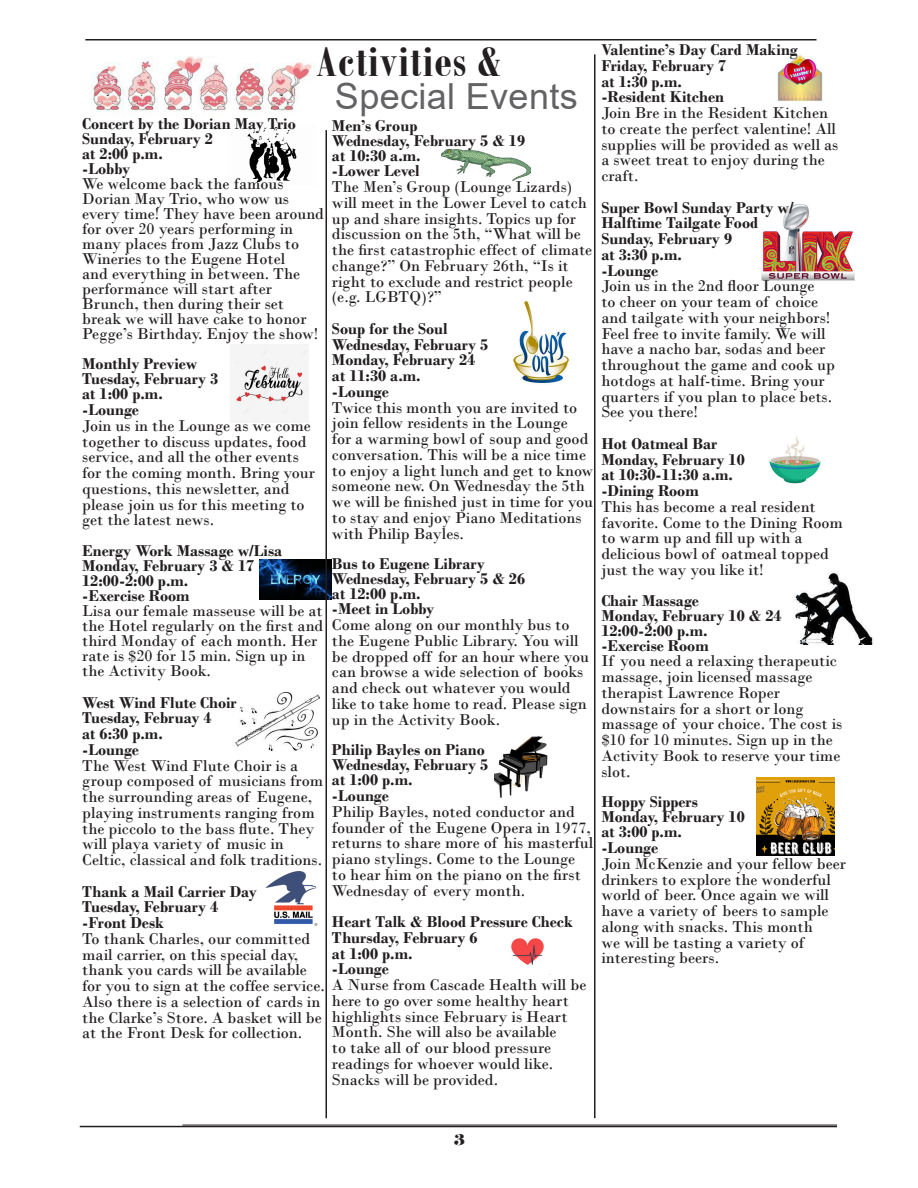
<style>
.page{position:relative;width:918px;height:1188px;background:#fff}
.page>*{position:absolute;margin:0;border:0;box-sizing:border-box;transform-origin:0 0}
.t1{font:700 45px "Bodoni MT Condensed";letter-spacing:.025em;color:#231f20}
.t2{font:36px "Arial";letter-spacing:.01em;color:#636366}
.t3{font:16.5px/15.8px "Bodoni";color:#231f20}
.t4{font:700 16.5px/15.3px "Bodoni";color:#231f20}
.t5{font:15px "Elephant";color:#231f20}
</style>
<div class="page">
<img style="left:795px;top:572px;width:79px;height:73px">
<img style="left:442px;top:150px;width:88px;height:30px">
<img style="left:90px;top:56px;width:226px;height:60px">
<img style="left:247px;top:127px;width:50px;height:56px">
<img style="left:235px;top:349px;width:74px;height:74px">
<img style="left:235px;top:692px;width:85px;height:60px">
<img style="left:511px;top:938px;width:40px;height:37px">
<img style="left:762px;top:205px;width:92px;height:76px">
<img style="left:769px;top:436px;width:52px;height:48px">
<img style="left:756px;top:778px;width:78px;height:78px">
<img style="left:259px;top:559px;width:72px;height:41px">
<img style="left:265px;top:871px;width:53px;height:55px">
<img style="left:777px;top:55px;width:46px;height:46px">
<img style="left:513px;top:301px;width:57px;height:83px">
<img style="left:494px;top:736px;width:54px;height:62px">
<hr style="left:182px;top:1125px;width:655px;height:1px;background:#231f20">
<hr style="left:80px;top:1126px;width:757px;height:1px;background:#231f20">
<hr style="left:85px;top:39px;width:732px;height:1px;background:#231f20">
<hr style="left:594px;top:54px;width:2px;height:1064px;background:#231f20">
<hr style="left:326px;top:130px;width:1px;height:988px;background:#231f20">
<p class="t4" style="left:601px;top:42px;width:198px">Valentine’s Day Card Making</p>
<p class="t4" style="left:601px;top:58px;width:126px">Friday, February 7</p>
<p class="t4" style="left:601px;top:73px;width:82px">at 1:30 p.m.</p>
<p class="t4" style="left:601px;top:89px;width:124px">-Resident Kitchen</p>
<p class="t3" style="left:601px;top:105px;width:239px">Join Bre in the Resident Kitchen to create the perfect valentine! All supplies will be provided as well as a sweet treat to enjoy during the craft.</p>
<p class="t4" style="left:601px;top:199px;width:194px;line-height:15.8px">Super Bowl Sunday Party w/<br>Halftime Tailgate Food</p>
<p class="t4" style="left:601px;top:231px;width:132px">Sunday, February 9</p>
<p class="t4" style="left:601px;top:247px;width:82px">at 3:30 p.m.</p>
<p class="t4" style="left:601px;top:262px;width:58px">-Lounge</p>
<p class="t3" style="left:601px;top:278px;width:235px">Join us in the 2nd floor Lounge<br>to cheer on your team of choice and tailgate with your neighbors!<br>Feel free to invite family. We will have a nacho bar, sodas and beer throughout the game and cook up hotdogs at half-time. Bring your quarters if you plan to place bets.<br>See you there!</p>
<p class="t4" style="left:601px;top:436px;width:118px">Hot Oatmeal Bar</p>
<p class="t4" style="left:601px;top:451px;width:145px">Monday, February 10</p>
<p class="t4" style="left:601px;top:467px;width:133px">at 10:30-11:30 a.m.</p>
<p class="t4" style="left:601px;top:483px;width:99px">-Dining Room</p>
<p class="t3" style="left:601px;top:499px;width:243px">This has become a real resident favorite. Come to the Dining Room to warm up and fill up with a delicious bowl of oatmeal topped just the way you like it!</p>
<p class="t4" style="left:601px;top:592px;width:99px">Chair Massage</p>
<p class="t4" style="left:601px;top:607px;width:182px">Monday, February 10 &amp; 24</p>
<p class="t4" style="left:601px;top:622px;width:108px">12:00-2:00 p.m.</p>
<p class="t4" style="left:601px;top:637px;width:109px">-Exercise Room</p>
<p class="t3" style="left:601px;top:653px;width:243px">If you need a relaxing therapeutic massage, join licensed massage therapist Lawrence Roper downstairs for a short or long massage of your choice. The cost is $10 for 10 minutes. Sign up in the<br>Activity Book to reserve your time slot.</p>
<p class="t4" style="left:601px;top:794px;width:98px">Hoppy Sippers</p>
<p class="t4" style="left:601px;top:809px;width:145px">Monday, February 10</p>
<p class="t4" style="left:601px;top:824px;width:82px">at 3:00 p.m.</p>
<p class="t4" style="left:601px;top:840px;width:58px">-Lounge</p>
<p class="t3" style="left:601px;top:856px;width:246px">Join McKenzie and your fellow beer drinkers to explore the wonderful world of beer. Once again we will have a variety of beers to sample along with snacks. This month<br>we will be tasting a variety of interesting beers.</p>
<p class="t1" style="left:316px;top:35px;width:185px">Activities &amp;</p>
<p class="t2" style="left:335px;top:72px;width:244px">Special Events</p>
<p class="t4" style="left:82px;top:116px;width:215px">Concert by the Dorian May Trio</p>
<p class="t4" style="left:82px;top:131px;width:132px">Sunday, February 2</p>
<p class="t4" style="left:82px;top:146px;width:82px">at 2:00 p.m.</p>
<p class="t4" style="left:82px;top:161px;width:50px">-Lobby</p>
<p class="t3" style="left:82px;top:177px;width:243px;line-height:15px">We welcome back the famous<br>Dorian May Trio, who wow us every time! They have been around for over 20 years performing in many places from Jazz Clubs to<br>Wineries to the Eugene Hotel<br>and everything in between. The performance will start after<br>Brunch, then during their set break we will have cake to honor<br>Pegge’s Birthday. Enjoy the show!</p>
<p class="t4" style="left:82px;top:356px;width:117px">Monthly Preview</p>
<p class="t4" style="left:82px;top:371px;width:138px">Tuesday, February 3</p>
<p class="t4" style="left:82px;top:386px;width:82px">at 1:00 p.m.</p>
<p class="t4" style="left:82px;top:402px;width:58px">-Lounge</p>
<p class="t3" style="left:82px;top:418px;width:234px">Join us in the Lounge as we come together to discuss updates, food service, and all the other events for the coming month. Bring your questions, this newsletter, and please join us for this meeting to get the latest news.</p>
<p class="t4" style="left:82px;top:543px;width:202px">Energy Work Massage w/Lisa</p>
<p class="t4" style="left:82px;top:558px;width:174px">Monday, February 3 &amp; 17</p>
<p class="t4" style="left:82px;top:573px;width:108px">12:00-2:00 p.m.</p>
<p class="t4" style="left:82px;top:588px;width:109px">-Exercise Room</p>
<p class="t3" style="left:82px;top:603px;width:243px;line-height:15px">Lisa our female masseuse will be at the Hotel regularly on the first and third Monday of each month. Her rate is $20 for 15 min. Sign up in the Activity Book.</p>
<p class="t4" style="left:82px;top:695px;width:156px">West Wind Flute Choir</p>
<p class="t4" style="left:82px;top:710px;width:131px">Tuesday, Februay 4</p>
<p class="t4" style="left:82px;top:726px;width:82px">at 6:30 p.m.</p>
<p class="t4" style="left:82px;top:742px;width:58px">-Lounge</p>
<p class="t3" style="left:82px;top:758px;width:242px">The West Wind Flute Choir is a group composed of musicians from the surrounding areas of Eugene, playing instruments ranging from the piccolo to the bass flute. They will playa variety of music in Celtic, classical and folk traditions.</p>
<p class="t4" style="left:82px;top:884px;width:176px">Thank a Mail Carrier Day</p>
<p class="t4" style="left:82px;top:899px;width:138px">Tuesday, February 4</p>
<p class="t4" style="left:82px;top:915px;width:83px">-Front Desk</p>
<p class="t3" style="left:82px;top:931px;width:506px">To thank Charles, our committed<br>mail carrier, on this special day,<br>thank you cards will be available<br>for you to sign at the coffee service. A Nurse from Cascade Health will be Also there is a selection of cards in<br>the Clarke’s Store. A basket will be<br>at the Front Desk for collection.</p>
<p class="t4" style="left:332px;top:117px;width:87px">Men’s Group</p>
<p class="t4" style="left:332px;top:132px;width:195px">Wednesday, February 5 &amp; 19</p>
<p class="t4" style="left:332px;top:147px;width:90px">at 10:30 a.m.</p>
<p class="t4" style="left:332px;top:163px;width:89px">-Lower Level</p>
<p class="t3" style="left:332px;top:179px;width:262px">The Men’s Group (Lounge Lizards) will meet in the Lower Level to catch up and share insights. Topics up for discussion on the 5th, “What will be the first catastrophic effect of climate change?” On February 26th, “Is it right to exclude and restrict people (e.g. LGBTQ)?”</p>
<p class="t4" style="left:332px;top:321px;width:117px">Soup for the Soul</p>
<p class="t4" style="left:332px;top:336px;width:158px">Wednesday, February 5</p>
<p class="t4" style="left:332px;top:352px;width:145px">Monday, February 24</p>
<p class="t4" style="left:332px;top:368px;width:90px">at 11:30 a.m.</p>
<p class="t4" style="left:332px;top:384px;width:58px">-Lounge</p>
<p class="t3" style="left:332px;top:399px;width:263px">Twice this month you are invited to join fellow residents in the Lounge<br>for a warming bowl of soup and good conversation. This will be a nice time to enjoy a light lunch and get to know someone new. On Wednesday the 5th we will be finished just in time for you to stay and enjoy Piano Meditations with Philip Bayles.</p>
<p class="t4" style="left:332px;top:556px;width:154px">Bus to Eugene Library</p>
<p class="t4" style="left:332px;top:571px;width:195px">Wednesday, February 5 &amp; 26</p>
<p class="t4" style="left:332px;top:586px;width:90px">at 12:00 p.m.</p>
<p class="t4" style="left:332px;top:601px;width:104px">-Meet in Lobby</p>
<p class="t3" style="left:332px;top:617px;width:259px">Come along on our monthly bus to the Eugene Public Library. You will be dropped off for an hour where you can browse a wide selection of books and check out whatever you would like to take home to read. Please sign up in the Activity Book.</p>
<p class="t4" style="left:332px;top:742px;width:154px">Philip Bayles on Piano</p>
<p class="t4" style="left:332px;top:757px;width:158px">Wednesday, February 5 at 1:00 p.m.<br>-Lounge</p>
<p class="t3" style="left:332px;top:804px;width:263px">Philip Bayles, noted conductor and founder of the Eugene Opera in 1977, returns to share more of his masterful piano stylings. Come to the Lounge to hear him on the piano on the first Wednesday of every month.</p>
<p class="t4" style="left:332px;top:914px;width:242px">Heart Talk &amp; Blood Pressure Check</p>
<p class="t4" style="left:332px;top:930px;width:147px">Thursday, February 6</p>
<p class="t4" style="left:332px;top:945px;width:82px">at 1:00 p.m.</p>
<p class="t4" style="left:332px;top:961px;width:58px">-Lounge</p>
<p class="t3" style="left:332px;top:993px;width:239px">here to go over some healthy heart highlights since February is Heart<br>Month. She will also be available to take all of our blood pressure readings for whoever would like.<br>Snacks will be provided.</p>
<p class="t5" style="left:454px;top:1130px;width:12px">3</p>
</div>
